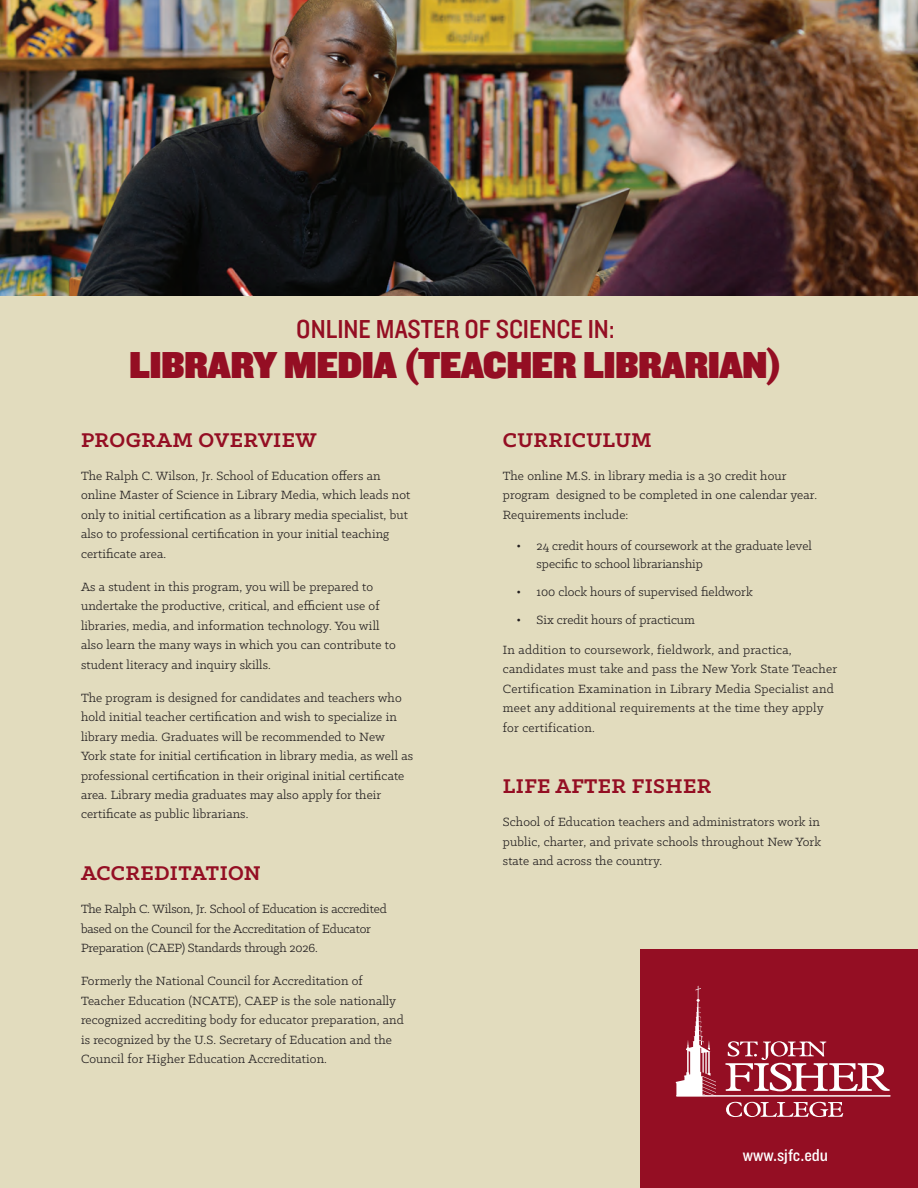
<style>
.page{position:relative;width:918px;height:1188px;background:#e2dcbe}
.page>*{position:absolute;margin:0;border:0;box-sizing:border-box;transform-origin:0 0}
.t1{font:39px "Knockout 91 Ultmt Middlewt";color:#940e23}
.t2{font:27px "Knockout 30 Junior Welterwt";color:#940e23}
.t3{font:700 22.5px "Klinic Slab";letter-spacing:.02em;color:#940e23}
.t4{font:18px "Knockout 30 Junior Welterwt";color:#fff}
.t5{font:13.5px/19.5px "Klinic Slab";letter-spacing:.01em;color:#231f20}
.t6{font:13.5px/19.5px "Klinic Slab";letter-spacing:-.01em;color:#231f20}
</style>
<div class="page">
<img style="left:0;top:0;width:918px;height:296px">
<div style="left:641px;top:949px;width:277px;height:239px;background:#940e23"></div>
<svg style="left:676px;top:986px;width:40px;height:110px"></svg>
<svg style="left:725px;top:1041px;width:165px;height:50px"></svg>
<svg style="left:726px;top:1102px;width:117px;height:15px"></svg>
<hr style="left:676px;top:1096px;width:214px;height:1px;background:#fff">
<h2 class="t2" style="left:296px;top:311px;width:320px">ONLINE MASTER OF SCIENCE IN:</h2>
<h1 class="t1" style="left:130px;top:338px;width:654px">LIBRARY MEDIA (TEACHER LIBRARIAN)</h1>
<h3 class="t3" style="left:81px;top:425px;width:237px">PROGRAM OVERVIEW</h3>
<p class="t5" style="left:81px;top:465px;width:331px">The Ralph C. Wilson, Jr. School of Education offers an online Master of Science in Library Media, which leads not only to initial certification as a library media specialist, but also to professional certification in your initial teaching certificate area.</p>
<p class="t5" style="left:81px;top:576px;width:316px">As a student in this program, you will be prepared to undertake the productive, critical, and efficient use of libraries, media, and information technology. You will also learn the many ways in which you can contribute to student literacy and inquiry skills.</p>
<p class="t5" style="left:81px;top:687px;width:334px">The program is designed for candidates and teachers who hold initial teacher certification and wish to specialize in library media. Graduates will be recommended to New York state for initial certification in library media, as well as professional certification in their original initial certificate area. Library media graduates may also apply for their certificate as public librarians.</p>
<h3 class="t3" style="left:81px;top:858px;width:181px">ACCREDITATION</h3>
<p class="t6" style="left:81px;top:899px;width:307px">The Ralph C. Wilson, Jr. School of Education is accredited based on the Council for the Accreditation of Educator<br>Preparation (CAEP) Standards through 2026.</p>
<p class="t5" style="left:81px;top:971px;width:324px">Formerly the National Council for Accreditation of Teacher Education (NCATE), CAEP is the sole nationally recognized accrediting body for educator preparation, and is recognized by the U.S. Secretary of Education and the Council for Higher Education Accreditation.</p>
<h3 class="t3" style="left:503px;top:425px;width:150px">CURRICULUM</h3>
<p class="t5" style="left:503px;top:465px;width:316px">The online M.S. in library media is a 30 credit hour program designed to be completed in one calendar year.<br>Requirements include:</p>
<p class="t5" style="left:537px;top:537px;width:277px;line-height:18px;text-indent:-20px">• 24 credit hours of coursework at the graduate level specific to school librarianship</p>
<p class="t5" style="left:516px;top:582px;width:238px">• 100 clock hours of supervised fieldwork</p>
<p class="t5" style="left:503px;top:605px;width:290px;line-height:29.5px;text-indent:14px">• Six credit hours of practicum<br>In addition to coursework, fieldwork, and practica,</p>
<p class="t5" style="left:503px;top:659px;width:336px">candidates must take and pass the New York State Teacher Certification Examination in Library Media Specialist and meet any additional requirements at the time they apply for certification.</p>
<h3 class="t3" style="left:503px;top:771px;width:210px">LIFE AFTER FISHER</h3>
<p class="t5" style="left:503px;top:812px;width:320px;text-align:justify">School of Education teachers and administrators work in public, charter, and private schools throughout New York state and across the country.</p>
<h3 class="t4" style="left:743px;top:1143px;width:87px">www.sjfc.edu</h3>
</div>
